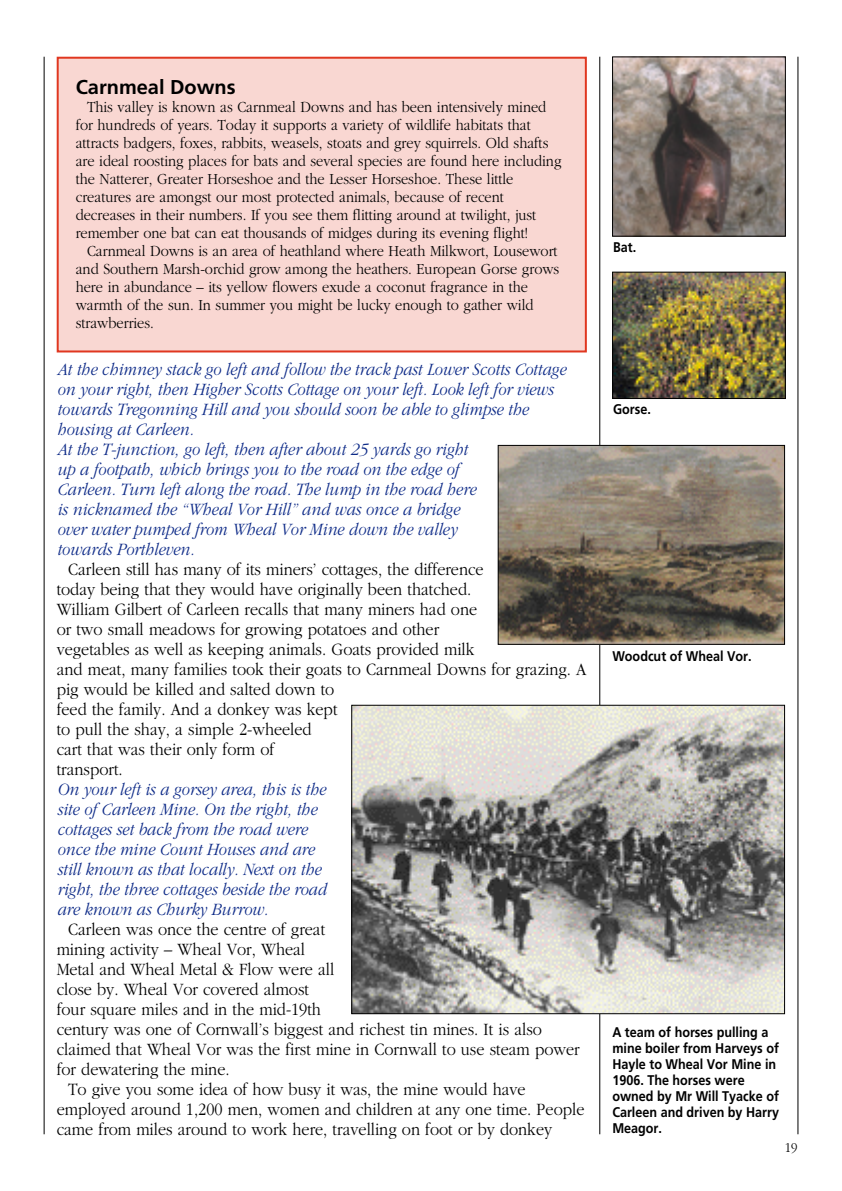
<style>
.page{position:relative;width:842px;height:1191px;background:#fff}
.page>*{position:absolute;margin:0;border:0;box-sizing:border-box;transform-origin:0 0}
.t1{font:700 20px "Frutiger";color:#000}
.t2{font:300 18px/20px "Garamond";color:#000;scale:.9 1}
.t3{font:italic 300 18px/20px "Garamond";color:#0e2b88;scale:.9 1}
.t4{font:300 16px/18px "Garamond";color:#000;scale:.9 1}
.t5{font:700 14px/16px "Frutiger";color:#000;scale:.9 1}
.t6{font:300 14px "Garamond";color:#000;scale:.9 1}
</style>
<div class="page">
<hr style="left:44px;top:57px;width:1px;height:1077px;background:#000">
<hr style="left:599px;top:57px;width:1px;height:1077px;background:#000">
<hr style="left:798px;top:57px;width:1px;height:1077px;background:#000">
<img style="left:614px;top:59px;width:169px;height:175px">
<img style="left:614px;top:274px;width:169px;height:123px">
<div style="left:612px;top:272px;width:173px;height:127px;border:1px solid #000"></div>
<img style="left:500px;top:447px;width:283px;height:195px">
<div style="left:498px;top:445px;width:287px;height:199px;border:1px solid #000"></div>
<div style="left:58px;top:58px;width:528px;height:293px;background:#f9d7d2"></div>
<div style="left:57px;top:57px;width:530px;height:295px;border:2px solid #e03720"></div>
<img style="left:353px;top:707px;width:430px;height:305px">
<div style="left:351px;top:705px;width:434px;height:309px;border:1px solid #000"></div>
<p class="t1" style="left:76px;top:79px;width:161px">Carnmeal Downs</p>
<p class="t4" style="left:76px;top:97px;width:541px;text-indent:11px">This valley is known as Carnmeal Downs and has been intensively mined for hundreds of years. Today it supports a variety of wildlife habitats that attracts badgers, foxes, rabbits, weasels, stoats and grey squirrels. Old shafts are ideal roosting places for bats and several species are found here including the Natterer, Greater Horseshoe and the Lesser Horseshoe. These little creatures are amongst our most protected animals, because of recent decreases in their numbers. If you see them flitting around at twilight, just remember one bat can eat thousands of midges during its evening flight!</p>
<p class="t4" style="left:76px;top:241px;width:539px;text-indent:11px">Carnmeal Downs is an area of heathland where Heath Milkwort, Lousewort and Southern Marsh-orchid grow among the heathers. European Gorse grows here in abundance – its yellow flowers exude a coconut fragrance in the warmth of the sun. In summer you might be lucky enough to gather wild strawberries.</p>
<p class="t3" style="left:57px;top:358px;width:567px">At the chimney stack go left and follow the track past Lower Scotts Cottage on your right, then Higher Scotts Cottage on your left. Look left for views towards Tregonning Hill and you should soon be able to glimpse the housing at Carleen.<br>At the T-junction, go left, then after about 25 yards go right<br>up a footpath, which brings you to the road on the edge of<br>Carleen. Turn left along the road. The lump in the road here<br>is nicknamed the “Wheal Vor Hill” and was once a bridge<br>over water pumped from Wheal Vor Mine down the valley<br>towards Porthleven.</p>
<p class="t2" style="left:57px;top:558px;width:590px;text-indent:11px">Carleen still has many of its miners’ cottages, the difference<br>today being that they would have originally been thatched.<br>William Gilbert of Carleen recalls that many miners had one<br>or two small meadows for growing potatoes and other<br>vegetables as well as keeping animals. Goats provided milk<br>and meat, many families took their goats to Carnmeal Downs for grazing. A pig would be killed and salted down to<br>feed the family. And a donkey was kept<br>to pull the shay, a simple 2-wheeled<br>cart that was their only form of<br>transport.</p>
<p class="t3" style="left:57px;top:778px;width:301px">On your left is a gorsey area, this is the site of Carleen Mine. On the right, the cottages set back from the road were once the mine Count Houses and are still known as that locally. Next on the right, the three cottages beside the road are known as Churky Burrow.</p>
<p class="t2" style="left:68px;top:918px;width:287px">Carleen was once the centre of great</p>
<p class="t2" style="left:57px;top:938px;width:278px">mining activity – Wheal Vor, Wheal</p>
<p class="t2" style="left:57px;top:958px;width:310px">Metal and Wheal Metal &amp; Flow were all</p>
<p class="t2" style="left:57px;top:978px;width:282px">close by. Wheal Vor covered almost</p>
<p class="t2" style="left:57px;top:998px;width:295px">four square miles and in the mid-19th</p>
<p class="t2" style="left:57px;top:1018px;width:541px">century was one of Cornwall’s biggest and richest tin mines. It is also</p>
<p class="t2" style="left:57px;top:1038px;width:583px">claimed that Wheal Vor was the first mine in Cornwall to use steam power</p>
<p class="t2" style="left:57px;top:1058px;width:194px">for dewatering the mine.</p>
<p class="t2" style="left:68px;top:1078px;width:510px">To give you some idea of how busy it was, the mine would have</p>
<p class="t2" style="left:57px;top:1098px;width:588px">employed around 1,200 men, women and children at any one time. People</p>
<p class="t2" style="left:57px;top:1118px;width:552px">came from miles around to work here, travelling on foot or by donkey</p>
<p class="t5" style="left:613px;top:240px;width:27px">Bat.</p>
<p class="t5" style="left:613px;top:402px;width:43px">Gorse.</p>
<p class="t5" style="left:612px;top:648px;width:156px">Woodcut of Wheal Vor.</p>
<p class="t5" style="left:612px;top:1025px;width:187px">A team of horses pulling a mine boiler from Harveys of<br>Hayle to Wheal Vor Mine in<br>1906. The horses were owned by Mr Will Tyacke of<br>Carleen and driven by Harry<br>Meagor.</p>
<p class="t6" style="left:785px;top:1138px;width:16px">19</p>
</div>
